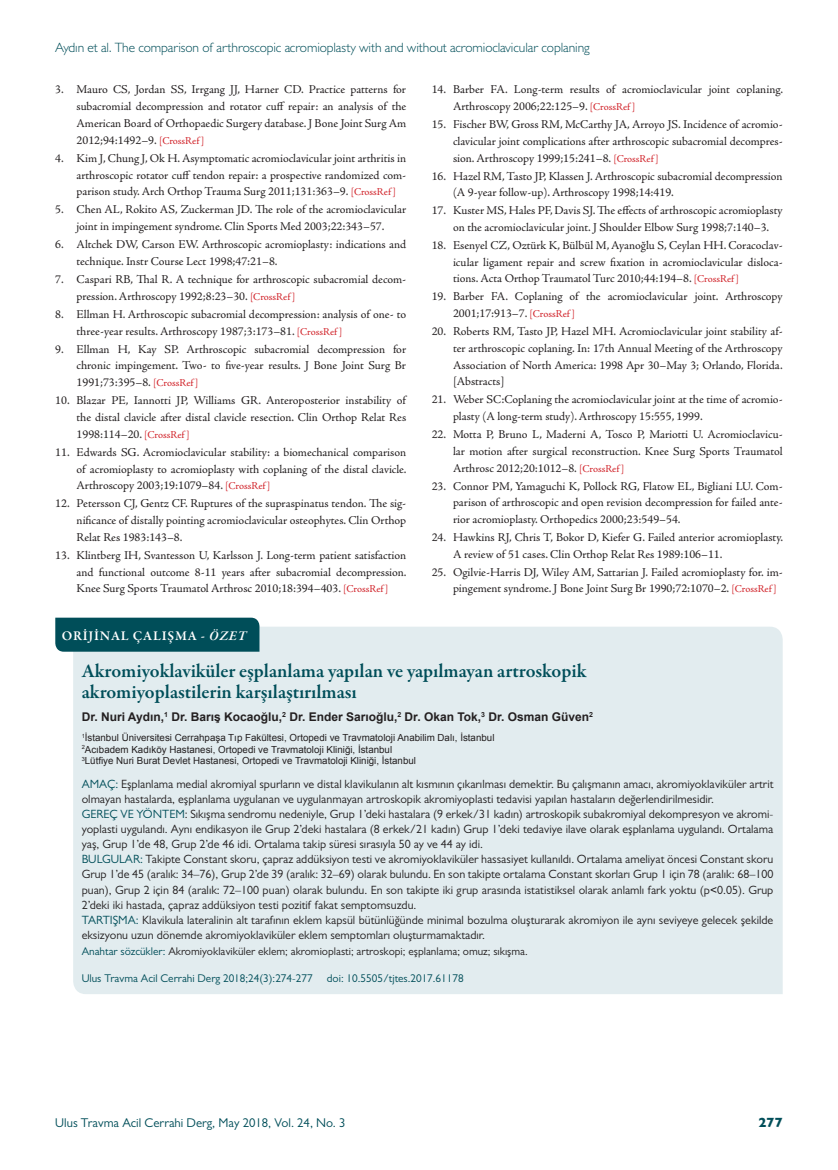
<style>
.page{position:relative;width:838px;height:1170px;background:#fff}
.page>*{position:absolute;margin:0;border:0;box-sizing:border-box;transform-origin:0 0}
._09__TRV_TURKCE_OZET{font:600 19.5px "Garamond Premr Pro";color:#004e59}
.t1{font:300 13.5px "Gill Sans MT Pro";letter-spacing:-.005em;color:#004e59}
._01__TRV_YAZI_ANA_BA{font:600 13.5px "Garamond Premr Pro";letter-spacing:.055em;color:#fff}
.t2{font:800 13.5px "Gill Sans MT Pro";color:#004e59}
.t3{font:12.75px "Gill Sans MT Pro";color:#004e59}
._08__TRV_KAYNAK_YAZI{font:12px/16.8px "Adobe Jenson Pro";letter-spacing:-.005em;color:#231f20;text-align:justify}
._12__TRV_SAYFA_SONU{font:12px/15px "Gill Sans MT Pro";color:#231f20}
.t4{font:700 12px "Arial";color:#231f20}
.t5{font:11.25px "Gill Sans MT Pro";color:#231f20}
.t6{font:11.25px "Gill Sans MT Pro";color:#004e59}
._10__TRV_KURUMADI_SA{font:9.75px "Arial";color:#231f20}
.s1{font-size:10.5px;color:#d1232a}
.s2{font-style:italic}
.s3{color:#004e59}
.s4{font-weight:500}
</style>
<div class="page">
<div style="left:73px;top:626px;width:709px;height:368px;background:#e2ecef"></div>
<div style="left:55px;top:617px;width:204px;height:34px;background:#004e59"></div>
<p class="t1" style="left:55px;top:39px;width:536px">Aydın et al. The comparison of arthroscopic acromioplasty with and without acromioclavicular coplaning</p>
<p class="_08__TRV_KAYNAK_YAZI" style="left:77px;top:81px;width:331px;text-indent:-21px">3. Mauro CS, Jordan SS, Irrgang JJ, Harner CD. Practice patterns for subacromial decompression and rotator cuff repair: an analysis of the American Board of Orthopaedic Surgery database. J Bone Joint Surg Am 2012;94:1492–9. <span class="s1">[CrossRef ]</span></p>
<p class="_08__TRV_KAYNAK_YAZI" style="left:77px;top:150px;width:331px;text-indent:-21px">4. Kim J, Chung J, Ok H. Asymptomatic acromioclavicular joint arthritis in arthroscopic rotator cuff tendon repair: a prospective randomized com&shy;parison study. Arch Orthop Trauma Surg 2011;131:363–9. <span class="s1">[CrossRef ]</span></p>
<p class="_08__TRV_KAYNAK_YAZI" style="left:55px;top:201px;width:352px;text-align:center">5. Chen AL, Rokito AS, Zuckerman JD. The role of the acromioclavicular joint in impingement syndrome. Clin Sports Med 2003;22:343–57.</p>
<p class="_08__TRV_KAYNAK_YAZI" style="left:77px;top:236px;width:331px;text-indent:-21px">6. Altchek DW, Carson EW. Arthroscopic acromioplasty: indications and technique. Instr Course Lect 1998;47:21–8.</p>
<p class="_08__TRV_KAYNAK_YAZI" style="left:77px;top:271px;width:331px;text-indent:-21px">7. Caspari RB, Thal R. A technique for arthroscopic subacromial decom&shy;pression. Arthroscopy 1992;8:23–30. <span class="s1">[CrossRef ]</span></p>
<p class="_08__TRV_KAYNAK_YAZI" style="left:77px;top:306px;width:331px;text-indent:-21px">8. Ellman H. Arthroscopic subacromial decompression: analysis of one- to three-year results. Arthroscopy 1987;3:173–81. <span class="s1">[CrossRef ]</span></p>
<p class="_08__TRV_KAYNAK_YAZI" style="left:77px;top:340px;width:331px;text-indent:-21px">9. Ellman H, Kay SP. Arthroscopic subacromial decompression for chronic impingement. Two- to five-year results. J Bone Joint Surg Br 1991;73:395–8. <span class="s1">[CrossRef ]</span></p>
<p class="_08__TRV_KAYNAK_YAZI" style="left:77px;top:392px;width:331px;text-indent:-21px">10. Blazar PE, Iannotti JP, Williams GR. Anteroposterior instability of the distal clavicle after distal clavicle resection. Clin Orthop Relat Res 1998:114–20. <span class="s1">[CrossRef ]</span></p>
<p class="_08__TRV_KAYNAK_YAZI" style="left:77px;top:444px;width:331px;text-indent:-21px">11. Edwards SG. Acromioclavicular stability: a biomechanical comparison of acromioplasty to acromioplasty with coplaning of the distal clavicle.<br>Arthroscopy 2003;19:1079–84. <span class="s1">[CrossRef ]</span></p>
<p class="_08__TRV_KAYNAK_YAZI" style="left:77px;top:495px;width:331px;text-indent:-21px">12. Petersson CJ, Gentz CF. Ruptures of the supraspinatus tendon. The sig&shy;nificance of distally pointing acromioclavicular osteophytes. Clin Orthop Relat Res 1983:143–8.</p>
<p class="_08__TRV_KAYNAK_YAZI" style="left:77px;top:547px;width:331px;text-indent:-21px">13. Klintberg IH, Svantesson U, Karlsson J. Long-term patient satisfaction and functional outcome 8-11 years after subacromial decompression.<br>Knee Surg Sports Traumatol Arthrosc 2010;18:394–403. <span class="s1">[CrossRef ]</span></p>
<p class="_01__TRV_YAZI_ANA_BA" style="left:62px;top:627px;width:186px">ORİJİNAL ÇALIŞMA - <span class="s2">ÖZET</span></p>
<p class="_08__TRV_KAYNAK_YAZI" style="left:453px;top:81px;width:331px;text-indent:-21px">14. Barber FA. Long-term results of acromioclavicular joint coplaning.<br>Arthroscopy 2006;22:125–9. <span class="s1">[CrossRef ]</span></p>
<p class="_08__TRV_KAYNAK_YAZI" style="left:453px;top:116px;width:331px;text-indent:-21px">15. Fischer BW, Gross RM, McCarthy JA, Arroyo JS. Incidence of acromio&shy;clavicular joint complications after arthroscopic subacromial decompres&shy;sion. Arthroscopy 1999;15:241–8. <span class="s1">[CrossRef ]</span></p>
<p class="_08__TRV_KAYNAK_YAZI" style="left:453px;top:168px;width:331px;text-indent:-21px">16. Hazel RM, Tasto JP, Klassen J. Arthroscopic subacromial decompression (A 9-year follow-up). Arthroscopy 1998;14:419.</p>
<p class="_08__TRV_KAYNAK_YAZI" style="left:453px;top:202px;width:331px;text-indent:-21px">17. Kuster MS, Hales PF, Davis SJ. The effects of arthroscopic acromioplasty on the acromioclavicular joint. J Shoulder Elbow Surg 1998;7:140–3.</p>
<p class="_08__TRV_KAYNAK_YAZI" style="left:453px;top:237px;width:331px;text-indent:-21px">18. Esenyel CZ, Oztürk K, Bülbül M, Ayanoğlu S, Ceylan HH. Coracoclav&shy;icular ligament repair and screw fixation in acromioclavicular disloca&shy;tions. Acta Orthop Traumatol Turc 2010;44:194–8. <span class="s1">[CrossRef ]</span></p>
<p class="_08__TRV_KAYNAK_YAZI" style="left:453px;top:288px;width:331px;text-indent:-21px">19. Barber FA. Coplaning of the acromioclavicular joint. Arthroscopy<br>2001;17:913–7. <span class="s1">[CrossRef ]</span></p>
<p class="_08__TRV_KAYNAK_YAZI" style="left:453px;top:323px;width:331px;text-indent:-21px">20. Roberts RM, Tasto JP, Hazel MH. Acromioclavicular joint stability af&shy;ter arthroscopic coplaning. In: 17th Annual Meeting of the Arthroscopy Association of North America: 1998 Apr 30–May 3; Orlando, Florida. [Abstracts]</p>
<p class="_08__TRV_KAYNAK_YAZI" style="left:453px;top:391px;width:331px;text-indent:-21px">21. Weber SC:Coplaning the acromioclavicular joint at the time of acromio&shy;plasty (A long-term study). Arthroscopy 15:555, 1999.</p>
<p class="_08__TRV_KAYNAK_YAZI" style="left:453px;top:426px;width:331px;text-indent:-21px">22. Motta P, Bruno L, Maderni A, Tosco P, Mariotti U. Acromioclavicu&shy;lar motion after surgical reconstruction. Knee Surg Sports Traumatol Arthrosc 2012;20:1012–8. <span class="s1">[CrossRef ]</span></p>
<p class="_08__TRV_KAYNAK_YAZI" style="left:453px;top:477px;width:331px;text-indent:-21px">23. Connor PM, Yamaguchi K, Pollock RG, Flatow EL, Bigliani LU. Com&shy;parison of arthroscopic and open revision decompression for failed ante&shy;rior acromioplasty. Orthopedics 2000;23:549–54.</p>
<p class="_08__TRV_KAYNAK_YAZI" style="left:453px;top:529px;width:331px;text-indent:-21px">24. Hawkins RJ, Chris T, Bokor D, Kiefer G. Failed anterior acromioplasty.<br>A review of 51 cases. Clin Orthop Relat Res 1989:106–11.</p>
<p class="_08__TRV_KAYNAK_YAZI" style="left:453px;top:564px;width:331px;text-indent:-21px">25. Ogilvie-Harris DJ, Wiley AM, Sattarian J. Failed acromioplasty for. im&shy;pingement syndrome. J Bone Joint Surg Br 1990;72:1070–2. <span class="s1">[CrossRef ]</span></p>
<p class="_09__TRV_TURKCE_OZET" style="left:82px;top:658px;width:506px">Akromiyoklaviküler eşplanlama yapılan ve yapılmayan artroskopik</p>
<p class="_09__TRV_TURKCE_OZET" style="left:82px;top:679px;width:277px">akromiyoplastilerin karşılaştırılması</p>
<p class="t4" style="left:82px;top:708px;width:513px">Dr. Nuri Aydın,<sup>1</sup> Dr. Barış Kocaoğlu,<sup>2</sup> Dr. Ender Sarıoğlu,<sup>2</sup> Dr. Okan Tok,<sup>3</sup> Dr. Osman Güven<sup>2</sup></p>
<p class="_10__TRV_KURUMADI_SA" style="left:82px;top:731px;width:414px"><sup>1</sup>İstanbul Üniversitesi Cerrahpaşa Tıp Fakültesi, Ortopedi ve Travmatoloji Anabilim Dalı, İstanbul</p>
<p class="_10__TRV_KURUMADI_SA" style="left:82px;top:742px;width:312px"><sup>2</sup>Acıbadem Kadıköy Hastanesi, Ortopedi ve Travmatoloji Kliniği, İstanbul</p>
<p class="_10__TRV_KURUMADI_SA" style="left:82px;top:754px;width:336px"><sup>3</sup>Lütfiye Nuri Burat Devlet Hastanesi, Ortopedi ve Travmatoloji Kliniği, İstanbul</p>
<p class="_12__TRV_SAYFA_SONU" style="left:82px;top:776px;width:693px"><span class="s3">AMAÇ:</span> Eşplanlama medial akromiyal spurların ve distal klavikulanın alt kısmının çıkarılması demektir. Bu çalışmanın amacı, akromiyoklaviküler artrit olmayan hastalarda, eşplanlama uygulanan ve uygulanmayan artroskopik akromiyoplasti tedavisi yapılan hastaların değerlendirilmesidir.</p>
<p class="_12__TRV_SAYFA_SONU" style="left:82px;top:806px;width:693px;text-align:justify"><span class="s3">GEREÇ VE YÖNTEM</span>: Sıkışma sendromu nedeniyle, Grup 1’deki hastalara (9 erkek/31 kadın) artroskopik subakromiyal dekompresyon ve akromi&shy;yoplasti uygulandı. Aynı endikasyon ile Grup 2’deki hastalara (8 erkek/21 kadın) Grup 1’deki tedaviye ilave olarak eşplanlama uygulandı. Ortalama yaş, Grup 1’de 48, Grup 2’de 46 idi. Ortalama takip süresi sırasıyla 50 ay ve 44 ay idi.</p>
<p class="_12__TRV_SAYFA_SONU" style="left:82px;top:851px;width:693px"><span class="s3">BULGULAR:</span> Takipte Constant skoru, çapraz addüksiyon testi ve akromiyoklaviküler hassasiyet kullanıldı. Ortalama ameliyat öncesi Constant skoru<br>Grup 1’de 45 (aralık: 34–76), Grup 2’de 39 (aralık: 32–69) olarak bulundu. En son takipte ortalama Constant skorları Grup 1 için 78 (aralık: 68–100</p>
<p class="_12__TRV_SAYFA_SONU" style="left:82px;top:882px;width:693px">puan), Grup 2 için 84 (aralık: 72–100 puan) olarak bulundu. En son takipte iki grup arasında istatistiksel olarak anlamlı fark yoktu (p<span class="s4">&lt;</span>0.05). Grup<br>2’deki iki hastada, çapraz addüksiyon testi pozitif fakat semptomsuzdu.</p>
<p class="_12__TRV_SAYFA_SONU" style="left:82px;top:912px;width:693px"><span class="s3">TARTIŞMA:</span> Klavikula lateralinin alt tarafının eklem kapsül bütünlüğünde minimal bozulma oluşturarak akromiyon ile aynı seviyeye gelecek şekilde eksizyonu uzun dönemde akromiyoklaviküler eklem semptomları oluşturmamaktadır.</p>
<p class="t5" style="left:82px;top:944px;width:447px"><span class="s3">Anahtar sözcükler:</span> Akromiyoklaviküler eklem; akromioplasti; artroskopi; eşplanlama; omuz; sıkışma.</p>
<p class="t6" style="left:82px;top:971px;width:383px">Ulus Travma Acil Cerrahi Derg 2018;24(3):274-277 doi: 10.5505/tjtes.2017.61178</p>
<p class="t3" style="left:55px;top:1115px;width:291px">Ulus Travma Acil Cerrahi Derg, May 2018, Vol. 24, No. 3</p>
<p class="t2" style="left:758px;top:1114px;width:26px">277</p>
</div>
